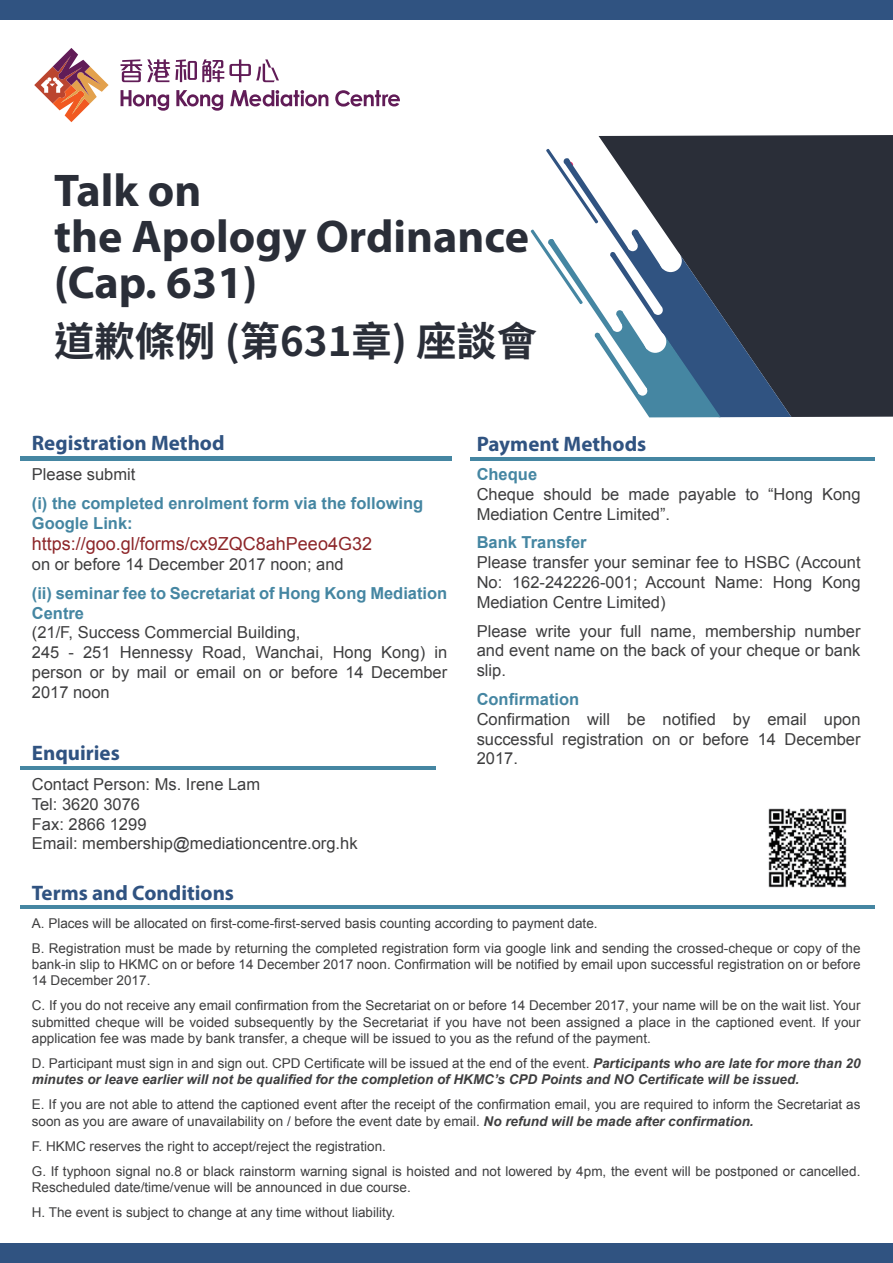
<style>
.page{position:relative;width:893px;height:1263px;background:#fff}
.page>*{position:absolute;margin:0;border:0;box-sizing:border-box;transform-origin:0 0}
.t1{font:700 46.05px/46px "Myriad Pro";color:#2a2e38}
.t2{font:700 40.35px "Source Han Sans TW";color:#2a2e38}
.t3{font:700 21px "Myriad Pro";color:#305381}
.t4{font:18px "Arial";color:#8d2629}
.t5{font:16.5px/19.8px "Arial";color:#3e3e3f}
.t6{font:700 16.5px/19.8px "Arial";color:#4586a2}
.t7{font:13.5px/16.2px "Arial";color:#3e3e3f}
.t8{font:italic 700 13.5px/16.2px "Arial";color:#3e3e3f}
.s1{font-weight:400;font-style:normal}
.s2{font-weight:700;font-style:italic}
</style>
<div class="page">
<div style="left:0;top:0;width:893px;height:20px;background:#305381"></div>
<div style="left:0;top:1243px;width:893px;height:20px;background:#305381"></div>
<img style="left:768px;top:808px;width:79px;height:80px">
<hr style="left:20px;top:456px;width:432px;height:4px;background:#4586a2">
<hr style="left:470px;top:457px;width:404px;height:3px;background:#4586a2">
<hr style="left:20px;top:766px;width:416px;height:4px;background:#4586a2">
<hr style="left:20px;top:905px;width:854px;height:4px;background:#4586a2">
<svg style="left:34px;top:48px;width:75px;height:74px"></svg>
<svg style="left:121px;top:90px;width:48px;height:21px"></svg>
<svg style="left:176px;top:90px;width:47px;height:21px"></svg>
<svg style="left:230px;top:90px;width:98px;height:16px"></svg>
<svg style="left:335px;top:90px;width:65px;height:17px"></svg>
<svg style="left:121px;top:59px;width:158px;height:23px"></svg>
<div style="left:599px;top:135px;width:294px;height:282px;background:#2a2e38"></div>
<svg style="left:595px;top:158px;width:196px;height:259px;background:#404856"></svg>
<svg style="left:546px;top:149px;width:52px;height:74px"></svg>
<svg style="left:531px;top:229px;width:190px;height:188px"></svg>
<div style="left:638px;top:386px;width:9px;height:10px;background:#fff;border-radius:50%"></div>
<h1 class="t1" style="left:54px;top:166px;width:476px">Talk on<br>the Apology Ordinance (Cap. 631)</h1>
<h2 class="t2" style="left:54px;top:318px;width:484px">道歉條例 (第631章) 座談會</h2>
<h3 class="t3" style="left:32px;top:429px;width:194px">Registration Method</h3>
<p class="t5" style="left:32px;top:464px;width:105px">Please submit</p>
<p class="t6" style="left:32px;top:493px;width:393px">(i) the completed enrolment form via the following<br>Google Link:</p>
<h3 class="t4" style="left:32px;top:532px;width:342px">https://goo.gl/forms/cx9ZQC8ahPeeo4G32</h3>
<p class="t5" style="left:32px;top:554px;width:313px">on or before 14 December 2017 noon; and</p>
<p class="t6" style="left:32px;top:583px;width:417px">(ii) seminar fee to Secretariat of Hong Kong Mediation<br>Centre</p>
<p class="t5" style="left:32px;top:623px;width:417px">(21/F, Success Commercial Building,<br>245 - 251 Hennessy Road, Wanchai, Hong Kong) in person or by mail or email on or before 14 December 2017 noon</p>
<h3 class="t3" style="left:32px;top:740px;width:89px">Enquiries</h3>
<p class="t5" style="left:32px;top:774px;width:327px">Contact Person: Ms. Irene Lam<br>Tel: 3620 3076<br>Fax: 2866 1299<br>Email: membership@mediationcentre.org.hk</p>
<h3 class="t3" style="left:32px;top:879px;width:204px">Terms and Conditions</h3>
<h3 class="t3" style="left:477px;top:431px;width:171px">Payment Methods</h3>
<p class="t6" style="left:477px;top:465px;width:62px">Cheque</p>
<p class="t5" style="left:477px;top:484px;width:385px">Cheque should be made payable to “Hong Kong<br>Mediation Centre Limited”.</p>
<p class="t6" style="left:477px;top:533px;width:112px">Bank Transfer</p>
<p class="t5" style="left:477px;top:553px;width:385px;text-align:justify">Please transfer your seminar fee to HSBC (Account No: 162-242226-001; Account Name: Hong Kong Mediation Centre Limited)</p>
<p class="t5" style="left:477px;top:621px;width:385px;text-align:justify">Please write your full name, membership number and event name on the back of your cheque or bank slip.</p>
<p class="t6" style="left:477px;top:690px;width:104px">Confirmation</p>
<p class="t5" style="left:477px;top:709px;width:385px;text-align:justify">Confirmation will be notified by email upon successful registration on or before 14 December 2017.</p>
<p class="t7" style="left:32px;top:910px;width:830px;line-height:25.2px">A. Places will be allocated on first-come-first-served basis counting according to payment date.<br>B. Registration must be made by returning the completed registration form via google link and sending the crossed-cheque or copy of the</p>
<p class="t7" style="left:32px;top:956px;width:830px">bank-in slip to HKMC on or before 14 December 2017 noon. Confirmation will be notified by email upon successful registration on or before<br>14 December 2017.</p>
<p class="t7" style="left:32px;top:998px;width:830px;text-align:justify">C. If you do not receive any email confirmation from the Secretariat on or before 14 December 2017, your name will be on the wait list. Your submitted cheque will be voided subsequently by the Secretariat if you have not been assigned a place in the captioned event. If your application fee was made by bank transfer, a cheque will be issued to you as the refund of the payment.</p>
<p class="t8" style="left:32px;top:1055px;width:830px"><span class="s1">D. Participant must sign in and sign out. CPD Certificate will be issued at the end of the event.</span> Participants who are late for more than 20 minutes or leave earlier will not be qualified for the completion of HKMC’s CPD Points and NO Certificate will be issued.</p>
<p class="t7" style="left:32px;top:1097px;width:830px">E. If you are not able to attend the captioned event after the receipt of the confirmation email, you are required to inform the Secretariat as soon as you are aware of unavailability on / before the event date by email. <span class="s2">No refund will be made after confirmation.</span></p>
<p class="t7" style="left:32px;top:1134px;width:830px;line-height:25.2px">F. HKMC reserves the right to accept/reject the registration.<br>G. If typhoon signal no.8 or black rainstorm warning signal is hoisted and not lowered by 4pm, the event will be postponed or cancelled.</p>
<p class="t7" style="left:32px;top:1175px;width:380px;line-height:25.2px">Rescheduled date/time/venue will be announced in due course.<br>H. The event is subject to change at any time without liability.</p>
</div>
